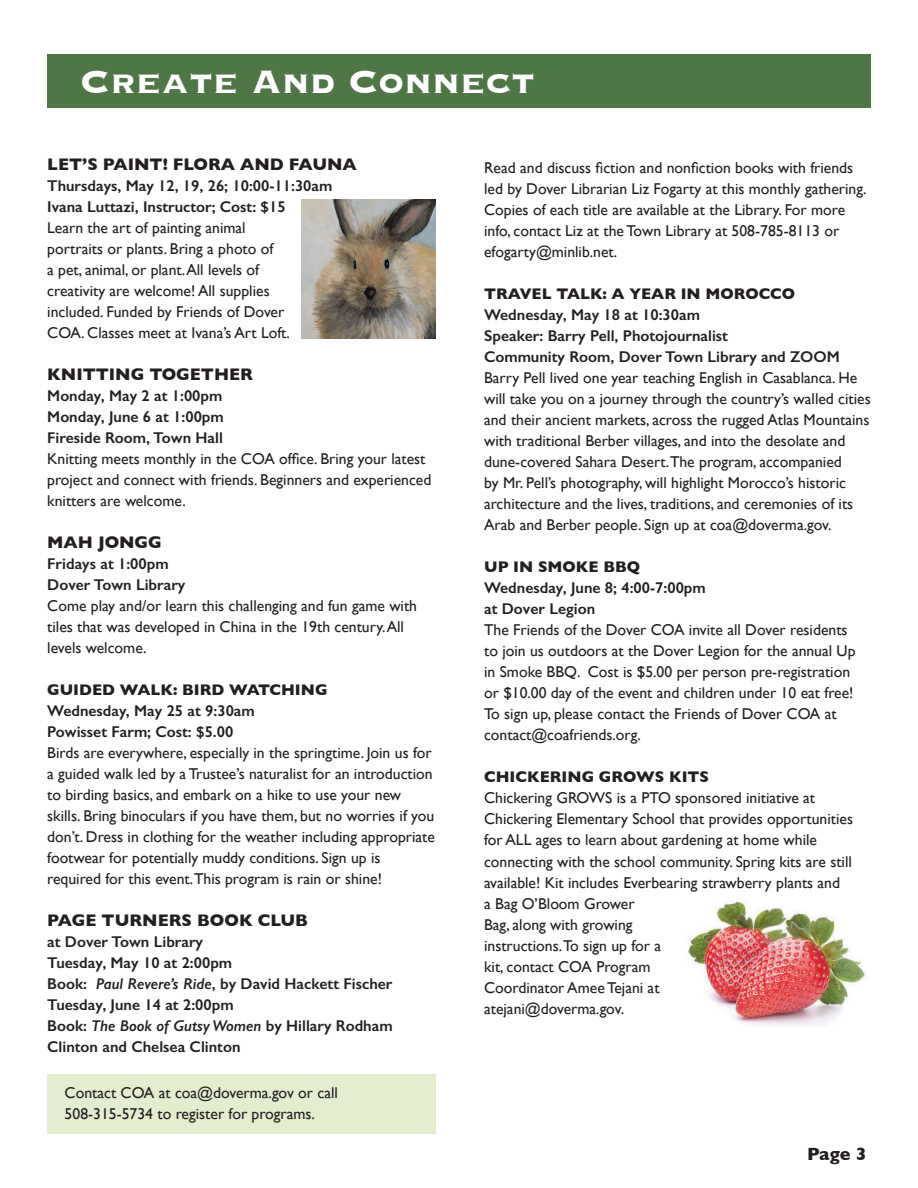
<style>
.page{position:relative;width:918px;height:1188px;background:#fff}
.page>*{position:absolute;margin:0;border:0;box-sizing:border-box;transform-origin:0 0}
.t1{font:700 42px "Copperplate";color:#fff}
.t2{font:700 18px "Gill Sans";color:#231f20}
.t3{font:700 17.1px "Gill Sans";color:#231f20}
.t4{font:15.6px/21px "Gill Sans";color:#231f20}
.t5{font:600 15.6px/21px "Gill Sans";color:#231f20}
.t6{font:700 15.6px "Gill Sans";color:#231f20}
.s1{font-style:italic}
</style>
<div class="page">
<div style="left:47px;top:1075px;width:388px;height:59px;background:#e4edcf"></div>
<div style="left:48px;top:54px;width:823px;height:54px;background:#4f7645"></div>
<img style="left:688px;top:901px;width:179px;height:125px">
<img style="left:301px;top:199px;width:134px;height:140px">
<p class="t1" style="left:80px;top:54px;width:456px">Create And Connect</p>
<p class="t3" style="left:47px;top:151px;width:311px">LET’S PAINT! FLORA AND FAUNA</p>
<p class="t5" style="left:47px;top:175px;width:287px">Thursdays, May 12, 19, 26; 10:00-11:30am</p>
<p class="t5" style="left:47px;top:196px;width:240px">Ivana Luttazi, Instructor; Cost: $15</p>
<p class="t4" style="left:47px;top:217px;width:244px">Learn the art of painting animal portraits or plants. Bring a photo of<br>a pet, animal, or plant. All levels of creativity are welcome! All supplies included. Funded by Friends of Dover COA. Classes meet at Ivana’s Art Loft.</p>
<p class="t3" style="left:47px;top:361px;width:207px">KNITTING TOGETHER</p>
<p class="t5" style="left:47px;top:385px;width:177px">Monday, May 2 at 1:00pm</p>
<p class="t5" style="left:47px;top:406px;width:178px">Monday, June 6 at 1:00pm</p>
<p class="t5" style="left:47px;top:427px;width:177px">Fireside Room, Town Hall</p>
<p class="t4" style="left:47px;top:448px;width:386px">Knitting meets monthly in the COA office. Bring your latest project and connect with friends. Beginners and experienced knitters are welcome.</p>
<p class="t3" style="left:47px;top:529px;width:116px">MAH JONGG</p>
<p class="t5" style="left:47px;top:553px;width:123px">Fridays at 1:00pm</p>
<p class="t5" style="left:47px;top:574px;width:140px">Dover Town Library</p>
<p class="t4" style="left:47px;top:595px;width:371px">Come play and/or learn this challenging and fun game with tiles that was developed in China in the 19th century. All levels welcome.</p>
<p class="t6" style="left:47px;top:677px;width:282px">GUIDED WALK: BIRD WATCHING</p>
<p class="t5" style="left:47px;top:700px;width:209px">Wednesday, May 25 at 9:30am</p>
<p class="t5" style="left:47px;top:721px;width:188px">Powisset Farm; Cost: $5.00</p>
<p class="t4" style="left:47px;top:742px;width:389px">Birds are everywhere, especially in the springtime. Join us for a guided walk led by a Trustee’s naturalist for an introduction to birding basics, and embark on a hike to use your new skills. Bring binoculars if you have them, but no worries if you don’t. Dress in clothing for the weather including appropriate footwear for potentially muddy conditions. Sign up is required for this event.This program is rain or shine!</p>
<p class="t3" style="left:47px;top:907px;width:262px">PAGE TURNERS BOOK CLUB</p>
<p class="t5" style="left:47px;top:931px;width:157px">at Dover Town Library</p>
<p class="t5" style="left:47px;top:952px;width:186px">Tuesday, May 10 at 2:00pm</p>
<p class="t5" style="left:47px;top:973px;width:347px">Book: <span class="s1">Paul Revere’s Ride</span>, by David Hackett Fischer</p>
<p class="t5" style="left:47px;top:994px;width:188px">Tuesday, June 14 at 2:00pm</p>
<p class="t5" style="left:47px;top:1015px;width:347px">Book: <span class="s1">The Book of Gutsy Women</span> by Hillary Rodham<br>Clinton and Chelsea Clinton</p>
<p class="t4" style="left:65px;top:1082px;width:275px">Contact COA at coa@doverma.gov or call</p>
<p class="t4" style="left:65px;top:1103px;width:252px">508-315-5734 to register for programs.</p>
<p class="t4" style="left:484px;top:157px;width:384px">Read and discuss fiction and nonfiction books with friends led by Dover Librarian Liz Fogarty at this monthly gathering.<br>Copies of each title are available at the Library. For more info, contact Liz at the Town Library at 508-785-8113 or efogarty@minlib.net.</p>
<p class="t6" style="left:484px;top:282px;width:312px">TRAVEL TALK: A YEAR IN MOROCCO</p>
<p class="t5" style="left:484px;top:305px;width:217px">Wednesday, May 18 at 10:30am</p>
<p class="t5" style="left:484px;top:326px;width:245px">Speaker: Barry Pell, Photojournalist</p>
<p class="t5" style="left:484px;top:347px;width:357px">Community Room, Dover Town Library and ZOOM</p>
<p class="t4" style="left:484px;top:368px;width:388px">Barry Pell lived one year teaching English in Casablanca. He will take you on a journey through the country’s walled cities and their ancient markets, across the rugged Atlas Mountains with traditional Berber villages, and into the desolate and dune-covered Sahara Desert.The program, accompanied<br>by Mr. Pell’s photography, will highlight Morocco’s historic architecture and the lives, traditions, and ceremonies of its Arab and Berber people. Sign up at coa@doverma.gov.</p>
<p class="t6" style="left:484px;top:555px;width:158px">UP IN SMOKE BBQ</p>
<p class="t5" style="left:484px;top:578px;width:223px">Wednesday, June 8; 4:00-7:00pm</p>
<p class="t5" style="left:484px;top:599px;width:113px">at Dover Legion</p>
<p class="t4" style="left:484px;top:620px;width:373px">The Friends of the Dover COA invite all Dover residents to join us outdoors at the Dover Legion for the annual Up in Smoke BBQ. Cost is $5.00 per person pre-registration or $10.00 day of the event and children under 10 eat free!<br>To sign up, please contact the Friends of Dover COA at contact@coafriends.org.</p>
<p class="t6" style="left:484px;top:765px;width:227px">CHICKERING GROWS KITS</p>
<p class="t4" style="left:484px;top:788px;width:371px">Chickering GROWS is a PTO sponsored initiative at Chickering Elementary School that provides opportunities for ALL ages to learn about gardening at home while connecting with the school community. Spring kits are still available! Kit includes Everbearing strawberry plants and<br>a Bag O’Bloom Grower<br>Bag, along with growing<br>instructions.To sign up for a<br>kit, contact COA Program<br>Coordinator Amee Tejani at<br>atejani@doverma.gov.</p>
<p class="t2" style="left:807px;top:1140px;width:61px">Page 3</p>
</div>
